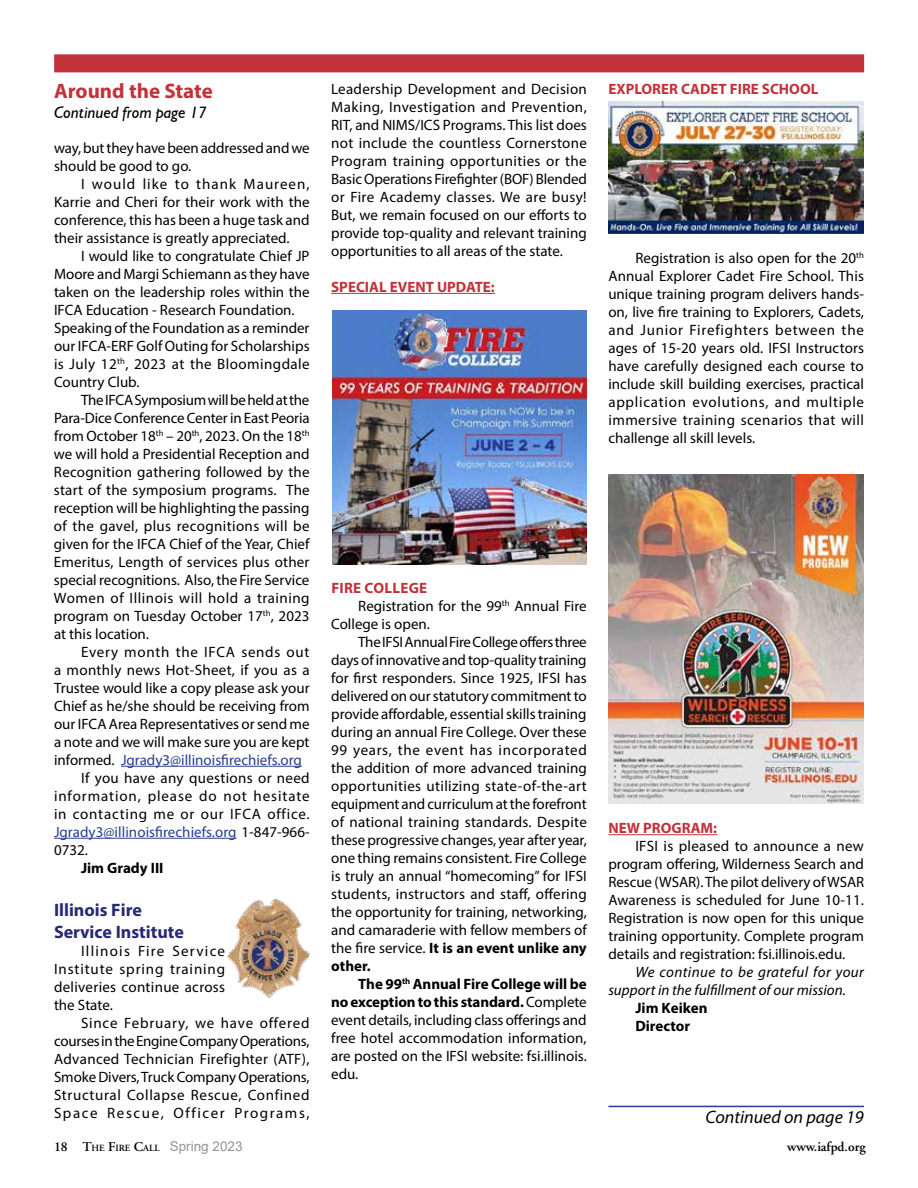
<style>
.page{position:relative;width:918px;height:1188px;background:#fff}
.page>*{position:absolute;margin:0;border:0;box-sizing:border-box;transform-origin:0 0}
.t1{font:700 21px "Myriad Pro";color:#c2323a}
.t2{font:700 18px/21.6px "Myriad Pro";color:#282974}
.t3{font:italic 18px "Myriad Pro";color:#000}
.t4{font:italic 16.5px "Humanist 521 BT";color:#000}
.t5{font:15px/18px "Myriad Pro";color:#000;text-align:justify}
.t6{font:700 15px/18px "Myriad Pro";color:#000}
.t7{font:15px "Myriad Pro";letter-spacing:.02em;color:#000}
.t8{font:15px "Myriad Pro";color:#25408f}
.t9{font:italic 15px/18px "Myriad Pro";color:#000}
.t10{font:15px "Myriad Pro";letter-spacing:.05em;color:#000}
.t11{font:700 15px "Myriad Pro";color:#c2323a}
.t12{font:15px "Myriad Pro";letter-spacing:.025em;color:#000}
.t13{font:15px "Myriad Pro";letter-spacing:-.02em;color:#000}
.t14{font:15px "Myriad Pro";letter-spacing:.06em;color:#000}
.t15{font:15px "Myriad Pro";letter-spacing:.04em;color:#000}
.t16{font:700 15px "Myriad Pro";letter-spacing:.02em;color:#c2323a}
.t17{font:13.5px "Arial";color:#939598}
.t18{font:600 13.5px "Adobe Garamond";color:#000}
.s1{color:#000}
.s2{font-weight:400}
.s3{font-family:"Adobe Garamond";font-weight:600;color:#000}
.s4{font-family:"Adobe Garamond";font-weight:600;font-size:9.45px;color:#000}
</style>
<div class="page">
<div style="left:54px;top:54px;width:810px;height:18px;background:#c2323a"></div>
<hr style="left:608px;top:1106px;width:256px;height:1px;background:#25408f">
<hr style="left:121px;top:766px;width:181px;height:1px;background:#25408f">
<hr style="left:54px;top:838px;width:183px;height:1px;background:#25408f">
<hr style="left:331px;top:293px;width:164px;height:1px;background:#c2323a">
<img style="left:608px;top:102px;width:256px;height:131px">
<img style="left:608px;top:474px;width:256px;height:330px">
<img style="left:332px;top:310px;width:255px;height:255px">
<img style="left:228px;top:900px;width:82px;height:98px">
<hr style="left:608px;top:834px;width:109px;height:1px;background:#c2323a">
<h1 class="t1" style="left:54px;top:78px;width:160px">Around the State</h1>
<p class="t4" style="left:54px;top:102px;width:154px">Continued from page 17</p>
<p class="t5" style="left:54px;top:138px;width:257px">way, but they have been addressed and we should be good to go.</p>
<p class="t5" style="left:54px;top:174px;width:257px;text-indent:27px">I would like to thank Maureen, Karrie and Cheri for their work with the conference, this has been a huge task and their assistance is greatly appreciated.</p>
<p class="t5" style="left:54px;top:246px;width:257px;text-align:left;text-indent:27px">I would like to congratulate Chief JP Moore and Margi Schiemann as they have taken on the leadership roles within the IFCA Education - Research Foundation.<br>Speaking of the Foundation as a reminder our IFCA-ERF Golf Outing for Scholarships is July 12<sup>th</sup>, 2023 at the Bloomingdale Country Club.</p>
<p class="t5" style="left:54px;top:390px;width:257px;text-indent:27px">The IFCA Symposium will be held at the Para-Dice Conference Center in East Peoria from October 18<sup>th</sup> – 20<sup>th</sup>, 2023. On the 18<sup>th </sup>we will hold a Presidential Reception and Recognition gathering followed by the start of the symposium programs. The reception will be highlighting the passing of the gavel, plus recognitions will be given for the IFCA Chief of the Year, Chief Emeritus, Length of services plus other special recognitions. Also, the Fire Service Women of Illinois will hold a training program on Tuesday October 17<sup>th</sup>, 2023 at this location.</p>
<p class="t10" style="left:81px;top:642px;width:230px">Every month the IFCA sends out</p>
<p class="t7" style="left:54px;top:660px;width:257px">a monthly news Hot-Sheet, if you as a</p>
<p class="t5" style="left:54px;top:678px;width:257px">Trustee would like a copy please ask your</p>
<p class="t5" style="left:54px;top:696px;width:257px">Chief as he/she should be receiving from</p>
<p class="t5" style="left:54px;top:714px;width:257px">our IFCA Area Representatives or send me</p>
<p class="t5" style="left:54px;top:732px;width:257px">a note and we will make sure you are kept</p>
<p class="t8" style="left:54px;top:750px;width:250px"><span class="s1">informed.</span> Jgrady3@illinoisfirechiefs.org</p>
<p class="t7" style="left:81px;top:768px;width:230px">If you have any questions or need</p>
<p class="t14" style="left:54px;top:786px;width:257px">information, please do not hesitate</p>
<p class="t10" style="left:54px;top:804px;width:257px">in contacting me or our IFCA office.</p>
<p class="t8" style="left:54px;top:822px;width:257px">Jgrady3@illinoisfirechiefs.org <span class="s1">1-847-966-</span></p>
<p class="t5" style="left:54px;top:840px;width:35px">0732.</p>
<p class="t6" style="left:81px;top:858px;width:84px">Jim Grady III</p>
<p class="t2" style="left:54px;top:898px;width:132px">Illinois Fire<br>Service Institute</p>
<p class="t5" style="left:54px;top:941px;width:173px;text-indent:27px">Illinois Fire Service Institute spring training deliveries continue across the State.</p>
<p class="t5" style="left:54px;top:1013px;width:257px;text-indent:27px">Since February, we have offered courses in the Engine Company Operations, Advanced Technician Firefighter (ATF), Smoke Divers, Truck Company Operations, Structural Collapse Rescue, Confined Space Rescue, Officer Programs,</p>
<p class="t5" style="left:331px;top:80px;width:257px">Leadership Development and Decision Making, Investigation and Prevention, RIT, and NIMS/ICS Programs. This list does not include the countless Cornerstone Program training opportunities or the Basic Operations Firefighter (BOF) Blended or Fire Academy classes. We are busy!<br>But, we remain focused on our efforts to provide top-quality and relevant training opportunities to all areas of the state.</p>
<p class="t11" style="left:331px;top:277px;width:165px">SPECIAL EVENT UPDATE:</p>
<p class="t11" style="left:609px;top:79px;width:211px">EXPLORER CADET FIRE SCHOOL</p>
<p class="t5" style="left:608px;top:249px;width:257px;text-indent:27px">Registration is also open for the 20<sup>th </sup>Annual Explorer Cadet Fire School. This unique training program delivers hands&shy;on, live fire training to Explorers, Cadets, and Junior Firefighters between the ages of 15-20 years old. IFSI Instructors have carefully designed each course to include skill building exercises, practical application evolutions, and multiple immersive training scenarios that will challenge all skill levels.</p>
<p class="t16" style="left:331px;top:578px;width:97px">FIRE COLLEGE</p>
<p class="t5" style="left:358px;top:597px;width:230px">Registration for the 99<sup>th</sup> Annual Fire</p>
<p class="t5" style="left:331px;top:615px;width:100px">College is open.</p>
<p class="t13" style="left:358px;top:633px;width:230px">The IFSI Annual Fire College offers three</p>
<p class="t5" style="left:331px;top:651px;width:257px">days of innovative and top-quality training</p>
<p class="t5" style="left:331px;top:669px;width:257px">for first responders. Since 1925, IFSI has</p>
<p class="t5" style="left:331px;top:687px;width:257px">delivered on our statutory commitment to</p>
<p class="t5" style="left:331px;top:705px;width:257px">provide affordable, essential skills training</p>
<p class="t5" style="left:331px;top:723px;width:257px">during an annual Fire College. Over these</p>
<p class="t15" style="left:331px;top:741px;width:257px">99 years, the event has incorporated</p>
<p class="t5" style="left:331px;top:759px;width:257px">the addition of more advanced training</p>
<p class="t12" style="left:331px;top:777px;width:257px">opportunities utilizing state-of-the-art</p>
<p class="t5" style="left:331px;top:795px;width:257px">equipment and curriculum at the forefront</p>
<p class="t7" style="left:331px;top:813px;width:257px">of national training standards. Despite</p>
<p class="t5" style="left:331px;top:831px;width:257px">these progressive changes, year after year,</p>
<p class="t5" style="left:331px;top:849px;width:257px">one thing remains consistent. Fire College</p>
<p class="t5" style="left:331px;top:867px;width:257px">is truly an annual “homecoming” for IFSI</p>
<p class="t5" style="left:331px;top:885px;width:257px">students, instructors and staff, offering</p>
<p class="t5" style="left:331px;top:903px;width:257px">the opportunity for training, networking,</p>
<p class="t5" style="left:331px;top:921px;width:257px">and camaraderie with fellow members of</p>
<p class="t6" style="left:331px;top:938px;width:257px"><span class="s2">the fire service.</span> It is an event unlike any</p>
<p class="t6" style="left:331px;top:956px;width:41px">other.</p>
<p class="t6" style="left:358px;top:974px;width:230px">The 99<sup>th</sup> Annual Fire College will be</p>
<p class="t6" style="left:331px;top:992px;width:257px">no exception to this standard. <span class="s2">Complete</span></p>
<p class="t5" style="left:331px;top:1011px;width:257px">event details, including class offerings and</p>
<p class="t5" style="left:331px;top:1029px;width:257px">free hotel accommodation information,</p>
<p class="t5" style="left:331px;top:1047px;width:257px">are posted on the IFSI website: fsi.illinois.</p>
<p class="t5" style="left:331px;top:1065px;width:29px">edu.</p>
<p class="t11" style="left:608px;top:818px;width:110px">NEW PROGRAM:</p>
<p class="t5" style="left:608px;top:837px;width:257px;text-indent:27px">IFSI is pleased to announce a new program offering, Wilderness Search and Rescue (WSAR). The pilot delivery of WSAR Awareness is scheduled for June 10-11.<br>Registration is now open for this unique training opportunity. Complete program details and registration: fsi.illinois.edu.</p>
<p class="t9" style="left:608px;top:963px;width:257px;text-indent:27px">We continue to be grateful for your support in the fulfillment of our mission.</p>
<p class="t6" style="left:635px;top:999px;width:74px">Jim Keiken<br>Director</p>
<p class="t3" style="left:706px;top:1106px;width:160px">Continued on page 19</p>
<p class="t17" style="left:54px;top:1137px;width:190px"><span class="s3">18</span> <span class="s3">T</span><span class="s4">HE</span> <span class="s3">F</span><span class="s4">IRE</span> <span class="s3">C</span><span class="s4">ALL</span> Spring 2023</p>
<p class="t18" style="left:787px;top:1140px;width:80px">www.iafpd.org</p>
</div>
